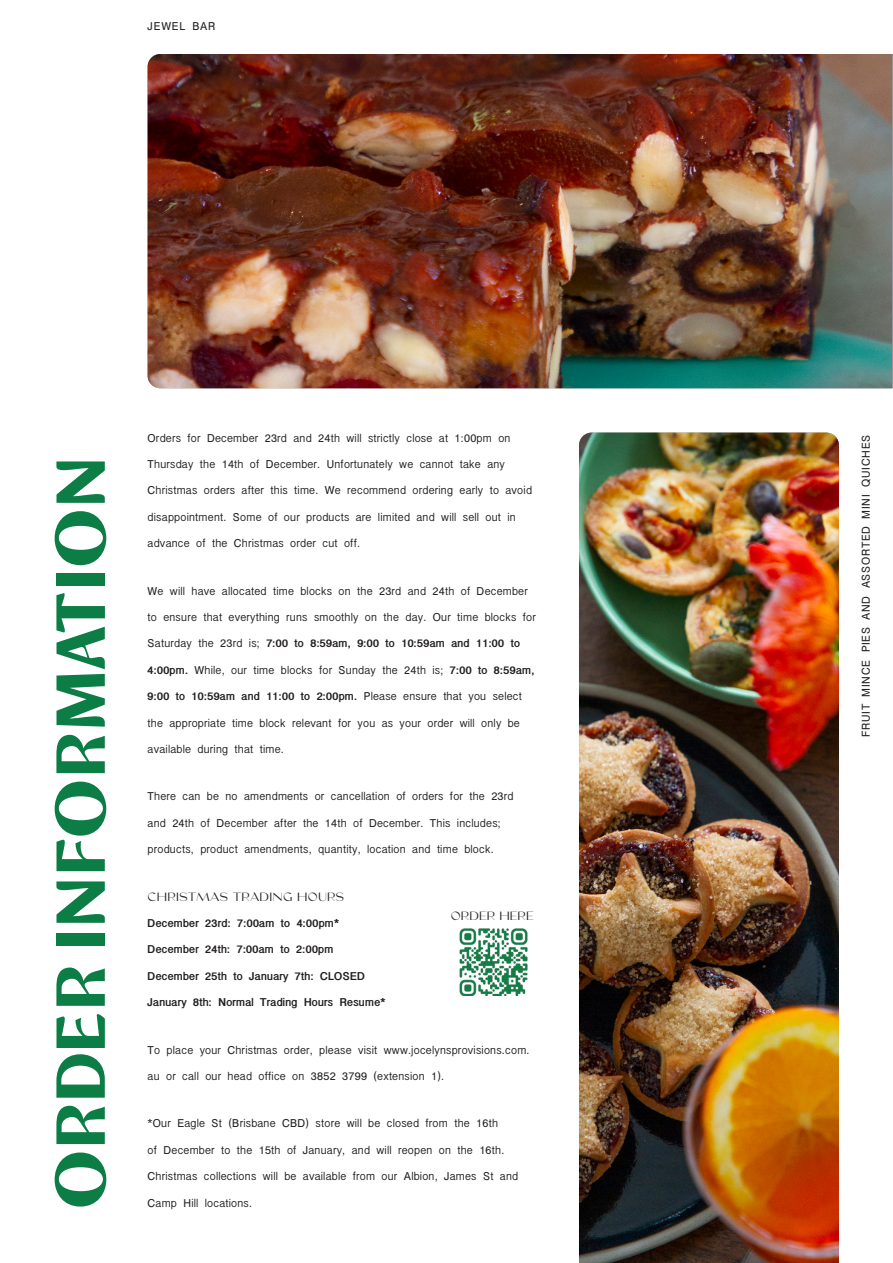
<style>
.page{position:relative;width:893px;height:1263px;background:#fff}
.page>*{position:absolute;margin:0;border:0;box-sizing:border-box;transform-origin:0 0}
.Headline_-_Align_Left{font:700 69px "Rustea";color:#0d7d46}
.Body_Text{font:12px/26.4px "Tamil Sangam MN";letter-spacing:.02em;color:#231f20}
.Body_Text-2{font:700 12px "Tamil Sangam MN";letter-spacing:.02em;color:#231f20}
.Byline{font:12px "Tamil Sangam MN";letter-spacing:.065em;color:#231f20}
.Body_Text-3{font:12px "Coax";letter-spacing:.02em;color:#231f20}
.Body_Text-4{font:12px "Coax";color:#231f20}
.s1{font-weight:400}
.s2{font-weight:700}
</style>
<div class="page">
<img style="left:579px;top:433px;width:260px;height:830px">
<img style="left:148px;top:54px;width:744px;height:334px">
<img style="left:459px;top:928px;width:69px;height:68px">
<p class="Byline" style="left:148px;top:20px;width:69px">JEWEL BAR</p>
<p class="Headline_-_Align_Left" style="left:40px;top:1209px;width:755px;rotate:-90deg">ORDER INFORMATION</p>
<p class="Body_Text" style="left:148px;top:425px;width:364px">Orders for December 23rd and 24th will strictly close at 1:00pm on</p>
<p class="Body_Text" style="left:148px;top:451px;width:386px">Thursday the 14th of December. Unfortunately we cannot take any<br>Christmas orders after this time. We recommend ordering early to avoid</p>
<p class="Body_Text" style="left:148px;top:504px;width:370px">disappointment. Some of our products are limited and will sell out in advance of the Christmas order cut off.</p>
<p class="Body_Text" style="left:148px;top:578px;width:382px">We will have allocated time blocks on the 23rd and 24th of December</p>
<p class="Body_Text" style="left:148px;top:604px;width:390px">to ensure that everything runs smoothly on the day. Our time blocks for</p>
<p class="Body_Text-2" style="left:148px;top:637px;width:374px"><span class="s1">Saturday the 23rd is;</span> 7:00 to 8:59am, 9:00 to 10:59am and 11:00 to</p>
<p class="Body_Text" style="left:148px;top:657px;width:388px"><span class="s2">4:00pm.</span> While, our time blocks for Sunday the 24th is; <span class="s2">7:00 to 8:59am,<br>9:00 to 10:59am and 11:00 to 2:00pm.</span> Please ensure that you select</p>
<p class="Body_Text" style="left:148px;top:710px;width:374px">the appropriate time block relevant for you as your order will only be</p>
<p class="Body_Text" style="left:148px;top:736px;width:138px">available during that time.</p>
<p class="Body_Text" style="left:148px;top:784px;width:367px">There can be no amendments or cancellation of orders for the 23rd</p>
<p class="Body_Text" style="left:148px;top:810px;width:355px">and 24th of December after the 14th of December. This includes; products, product amendments, quantity, location and time block.</p>
<p class="Body_Text-3" style="left:148px;top:889px;width:198px">CHRISTMAS TRADING HOURS</p>
<p class="Body_Text-2" style="left:148px;top:917px;width:193px">December 23rd: 7:00am to 4:00pm*</p>
<p class="Body_Text-2" style="left:148px;top:943px;width:187px">December 24th: 7:00am to 2:00pm</p>
<p class="Body_Text-2" style="left:148px;top:970px;width:219px">December 25th to January 7th: CLOSED</p>
<p class="Body_Text-2" style="left:148px;top:996px;width:239px">January 8th: Normal Trading Hours Resume*</p>
<p class="Body_Text" style="left:148px;top:1037px;width:383px">To place your Christmas order, please visit www.jocelynsprovisions.com. au or call our head office on 3852 3799 (extension 1).</p>
<p class="Body_Text" style="left:148px;top:1111px;width:352px">*Our Eagle St (Brisbane CBD) store will be closed from the 16th</p>
<p class="Body_Text" style="left:148px;top:1137px;width:372px">of December to the 15th of January, and will reopen on the 16th.<br>Christmas collections will be available from our Albion, James St and</p>
<p class="Body_Text-4" style="left:451px;top:908px;width:85px">ORDER HERE</p>
<p class="Body_Text" style="left:148px;top:1190px;width:106px">Camp Hill locations.</p>
<p class="Byline" style="left:860px;top:737px;width:303px;rotate:-90deg">FRUIT MINCE PIES AND ASSORTED MINI QUICHES</p>
</div>
